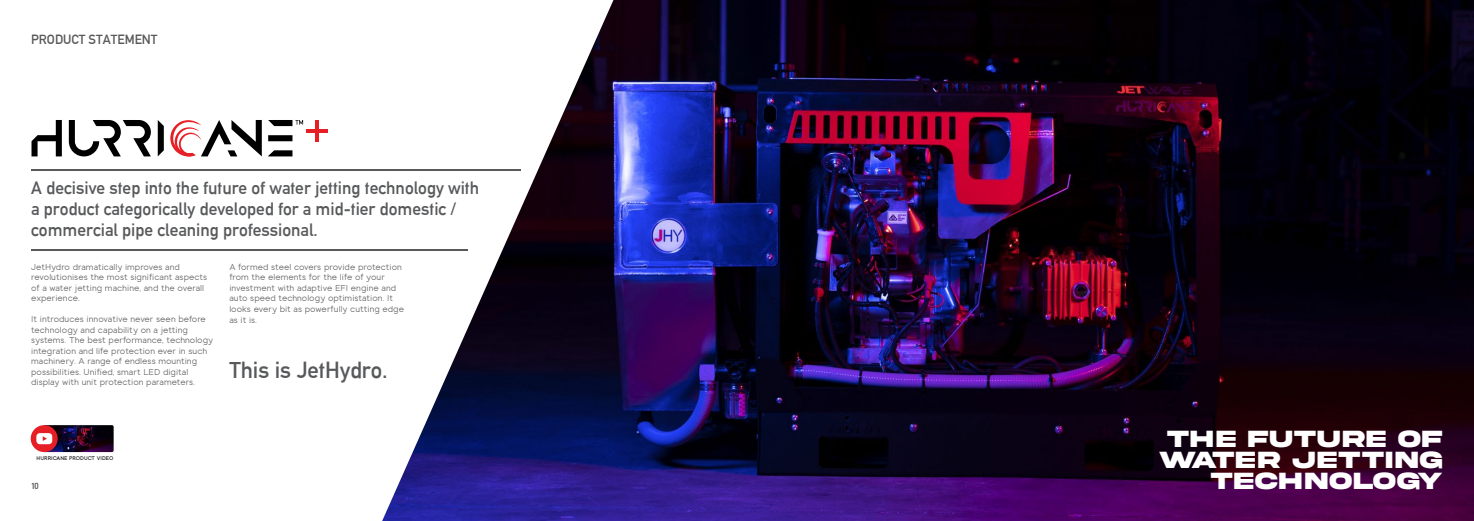
<style>
.page{position:relative;width:1474px;height:521px;background:#fff}
.page>*{position:absolute;margin:0;border:0;box-sizing:border-box;transform-origin:0 0}
.t1{font:700 24.76px/21.1px "Akira Expanded Super";letter-spacing:.065em;color:#fff;text-align:right}
.t2{font:22.75px "Alte DIN1451 Mittelschrift";color:#58595b}
.t3{font:17.5px/21px "Alte DIN1451 Mittelschrift";color:#58595b}
.t4{font:13.12px "Alte DIN1451 Mittelschrift";color:#58595b}
.t5{font:8.75px/10.5px "Toma Sans";color:#58595b}
.t6{font:8.75px "Alte DIN1451 Mittelschriftgepraegt";color:#58595b}
.t7{font:600 5.34px "Toma Sans";color:#000}
</style>
<div class="page">
<img style="left:382px;top:0;width:1091px;height:521px">
<hr style="left:31px;top:249px;width:437px;height:2px;background:#58595b">
<hr style="left:31px;top:169px;width:489px;height:1px;background:#58595b">
<svg style="left:32px;top:120px;width:30px;height:36px"></svg>
<svg style="left:69px;top:120px;width:82px;height:36px"></svg>
<svg style="left:158px;top:120px;width:6px;height:36px"></svg>
<svg style="left:170px;top:120px;width:92px;height:36px"></svg>
<svg style="left:268px;top:120px;width:35px;height:36px"></svg>
<hr style="left:315px;top:120px;width:4px;height:22px;background:#e61e26">
<hr style="left:306px;top:129px;width:22px;height:4px;background:#e61e26">
<img style="left:48px;top:425px;width:66px;height:27px">
<div style="left:31px;top:425px;width:27px;height:27px;background:#e61e26;border-radius:50%"></div>
<svg style="left:36px;top:433px;width:16px;height:11px"></svg>
<h3 class="t4" style="left:31px;top:31px;width:128px">PRODUCT STATEMENT</h3>
<h3 class="t3" style="left:31px;top:177px;width:449px">A decisive step into the future of water jetting technology with a product categorically developed for a mid-tier domestic / commercial pipe cleaning professional.</h3>
<p class="t5" style="left:31px;top:261px;width:178px">JetHydro dramatically improves and revolutionises the most significant aspects of a water jetting machine, and the overall experience.</p>
<p class="t5" style="left:31px;top:313px;width:184px">It introduces innovative never seen before technology and capability on a jetting systems. The best performance, technology integration and life protection ever in such machinery. A range of endless mounting possibilities. Unified, smart LED digital display with unit protection parameters.</p>
<p class="t5" style="left:229px;top:261px;width:176px">A formed steel covers provide protection from the elements for the life of your investment with adaptive EFI engine and auto speed technology optimistation. It looks every bit as powerfully cutting edge</p>
<p class="t5" style="left:229px;top:314px;width:29px">as it is.</p>
<h2 class="t2" style="left:229px;top:356px;width:160px">This is JetHydro.</h2>
<p class="t7" style="left:37px;top:453px;width:79px">HURRICANE PRODUCT VIDEO</p>
<p class="t6" style="left:32px;top:481px;width:9px">10</p>
<h1 class="t1" style="left:1159px;top:429px;width:285px">THE FUTURE OF<br>WATER JETTING<br>TECHNOLOGY</h1>
</div>
